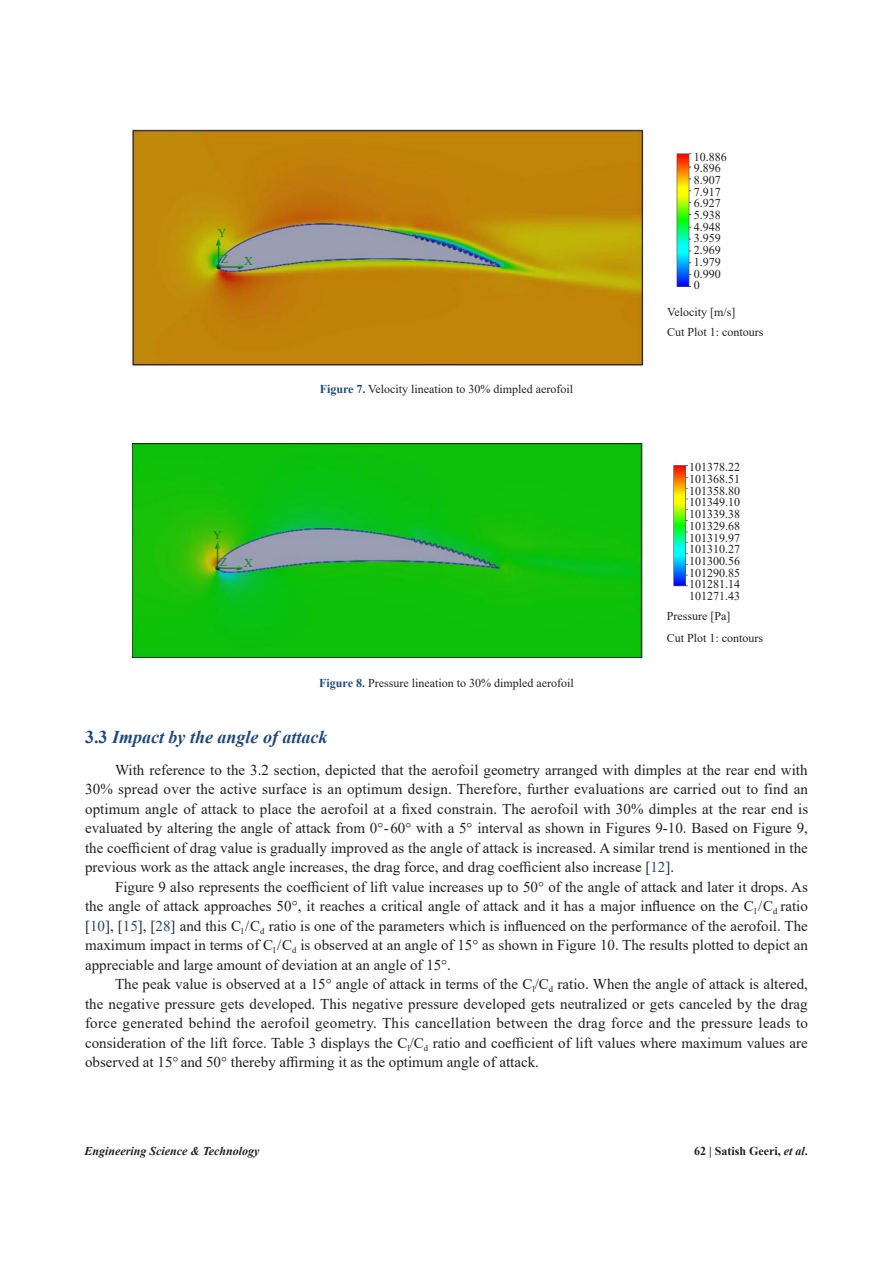
<style>
.page{position:relative;width:893px;height:1263px;background:#fff}
.page>*{position:absolute;margin:0;border:0;box-sizing:border-box;transform-origin:0 0}
.三级标题{font:italic 700 18px "Times New Roman";color:#1f497d}
.正文{font:15px/19.5px "Times New Roman";color:#231f20;text-align:justify}
.图表标注{font:12px "Times New Roman";color:#231f20}
.t1{font:italic 700 12px "Times New Roman";color:#231f20}
.t2{font:700 12px "Times New Roman";color:#231f20}
.t3{font:12px "Times New Roman";color:#128516}
.s1{font-weight:700;color:#1f497d}
.s2{font-style:normal}
.s3{color:#1f497d}
.s4{font-style:italic}
</style>
<div class="page">
<img style="left:132px;top:130px;width:560px;height:237px">
<img style="left:132px;top:444px;width:556px;height:213px">
<p class="t3" style="left:218px;top:225px;width:10px">Y</p>
<p class="t3" style="left:221px;top:250px;width:9px">Z</p>
<p class="t3" style="left:244px;top:252px;width:10px">X</p>
<p class="t3" style="left:213px;top:527px;width:10px">Y</p>
<p class="t3" style="left:220px;top:553px;width:9px">Z</p>
<p class="t3" style="left:244px;top:554px;width:10px">X</p>
<p class="图表标注" style="left:320px;top:380px;width:255px"><span class="s1">Figure 7.</span> Velocity lineation to 30% dimpled aerofoil</p>
<p class="图表标注" style="left:319px;top:674px;width:256px"><span class="s1">Figure 8.</span> Pressure lineation to 30% dimpled aerofoil</p>
<p class="图表标注" style="left:694px;top:148px;width:34px">10.886</p>
<p class="图表标注" style="left:694px;top:160px;width:28px">9.896</p>
<p class="图表标注" style="left:694px;top:171px;width:28px">8.907</p>
<p class="图表标注" style="left:694px;top:183px;width:28px">7.917</p>
<p class="图表标注" style="left:694px;top:195px;width:28px">6.927</p>
<p class="图表标注" style="left:694px;top:207px;width:28px">5.938</p>
<p class="图表标注" style="left:694px;top:218px;width:28px">4.948</p>
<p class="图表标注" style="left:694px;top:230px;width:28px">3.959</p>
<p class="图表标注" style="left:694px;top:242px;width:28px">2.969</p>
<p class="图表标注" style="left:694px;top:253px;width:28px">1.979</p>
<p class="图表标注" style="left:694px;top:265px;width:28px">0.990</p>
<p class="图表标注" style="left:694px;top:277px;width:7px">0</p>
<p class="图表标注" style="left:667px;top:303px;width:70px">Velocity [m/s]</p>
<p class="图表标注" style="left:667px;top:323px;width:98px">Cut Plot 1: contours</p>
<p class="图表标注" style="left:689px;top:459px;width:52px">101378.22</p>
<p class="图表标注" style="left:689px;top:471px;width:52px">101368.51</p>
<p class="图表标注" style="left:689px;top:482px;width:52px">101358.80</p>
<p class="图表标注" style="left:689px;top:494px;width:52px">101349.10</p>
<p class="图表标注" style="left:689px;top:506px;width:52px">101339.38</p>
<p class="图表标注" style="left:689px;top:517px;width:52px">101329.68</p>
<p class="图表标注" style="left:689px;top:529px;width:52px">101319.97</p>
<p class="图表标注" style="left:689px;top:541px;width:52px">101310.27</p>
<p class="图表标注" style="left:689px;top:552px;width:52px">101300.56</p>
<p class="图表标注" style="left:689px;top:564px;width:52px">101290.85</p>
<p class="图表标注" style="left:689px;top:576px;width:52px">101281.14</p>
<p class="图表标注" style="left:689px;top:588px;width:52px">101271.43</p>
<p class="图表标注" style="left:667px;top:607px;width:65px">Pressure [Pa]</p>
<p class="图表标注" style="left:667px;top:629px;width:98px">Cut Plot 1: contours</p>
<p class="三级标题" style="left:85px;top:724px;width:244px"><span class="s2">3.3</span> Impact by the angle of attack</p>
<p class="正文" style="left:85px;top:759px;width:725px;text-indent:30px">With reference to the 3.2 section, depicted that the aerofoil geometry arranged with dimples at the rear end with 30% spread over the active surface is an optimum design. Therefore, further evaluations are carried out to find an optimum angle of attack to place the aerofoil at a fixed constrain. The aerofoil with 30% dimples at the rear end is evaluated by altering the angle of attack from 0°-60° with a 5° interval as shown in Figures 9-10. Based on Figure 9, the coefficient of drag value is gradually improved as the angle of attack is increased. A similar trend is mentioned in the previous work as the attack angle increases, the drag force, and drag coefficient also increase [<span class="s3">12</span>].</p>
<p class="正文" style="left:85px;top:876px;width:724px;text-indent:30px">Figure 9 also represents the coefficient of lift value increases up to 50° of the angle of attack and later it drops. As the angle of attack approaches 50°, it reaches a critical angle of attack and it has a major influence on the C<sub>l</sub> /C<sub>d</sub> ratio [<span class="s3">10</span>], [<span class="s3">15</span>], [<span class="s3">28</span>] and this C<sub>l</sub> /C<sub>d</sub> ratio is one of the parameters which is influenced on the performance of the aerofoil. The maximum impact in terms of C<sub>l</sub> /C<sub>d</sub> is observed at an angle of 15° as shown in Figure 10. The results plotted to depict an appreciable and large amount of deviation at an angle of 15°.</p>
<p class="正文" style="left:85px;top:974px;width:724px;text-indent:30px">The peak value is observed at a 15° angle of attack in terms of the C<sub>l</sub>/C<sub>d</sub> ratio. When the angle of attack is altered, the negative pressure gets developed. This negative pressure developed gets neutralized or gets canceled by the drag force generated behind the aerofoil geometry. This cancellation between the drag force and the pressure leads to consideration of the lift force. Table 3 displays the C<sub>l</sub>/C<sub>d</sub> ratio and coefficient of lift values where maximum values are observed at 15° and 50° thereby affirming it as the optimum angle of attack.</p>
<p class="t1" style="left:84px;top:1143px;width:177px">Engineering Science &amp; Technology</p>
<p class="t2" style="left:694px;top:1143px;width:115px">62 | Satish Geeri, <span class="s4">et al</span>.</p>
</div>
